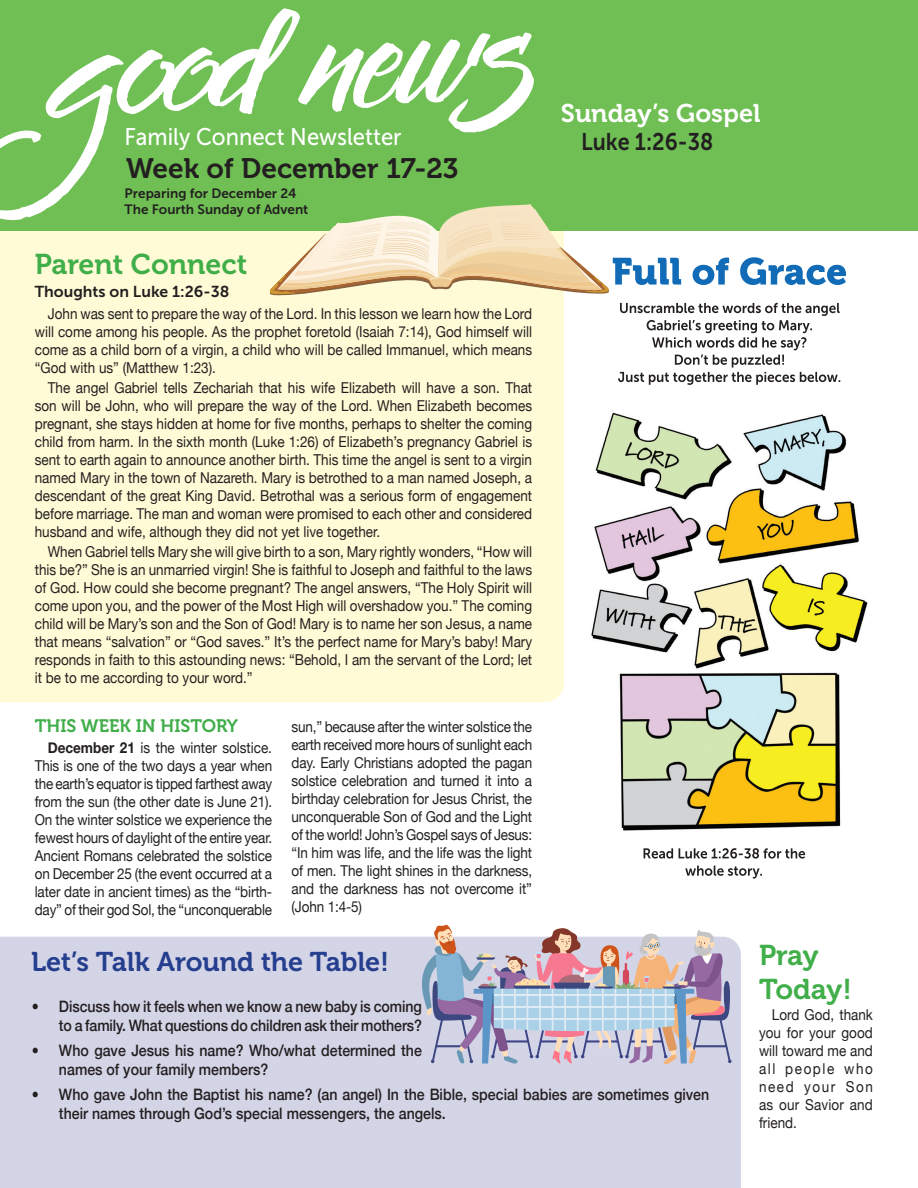
<style>
.page{position:relative;width:918px;height:1188px;background:#fff}
.page>*{position:absolute;margin:0;border:0;box-sizing:border-box;transform-origin:0 0}
.Parent_Connect{font:28.5px "Museo 700";color:#40ae49}
.Week_of{font:28.05px "Museo 700";color:#231f20}
.Let_s_Talk{font:27px "Museo 700";color:#253f8e}
.Subhead_1{font:25.5px "Museo 700";color:#fff}
.t1{font:24px "Museo Sans 500";color:#fff;scale:.92 1}
.Readings__no_scan_code{font:24px "Museo Sans 700";color:#231f20;scale:.9 1}
.This_WEek{font:18px "Museo 700";color:#40ae49}
.t2{font:500 15.75px/18.9px "Helvetica Neue";color:#231f20;scale:.9 1}
.Preparing_Thoughts{font:15.75px "Museo Sans 700";color:#231f20}
.Body_text{font:15px/18px "Helvetica Neue";color:#231f20;text-align:justify;scale:.9 1}
.Preparing_Thoughts-2{font:13.5px/16.2px "Museo Sans 700";color:#231f20}
.s1{font-weight:700}
</style>
<div class="page">
<img style="left:591px;top:302px;width:277px;height:564px">
<svg style="left:618px;top:303px;width:222px;height:82px"></svg>
<svg style="left:685px;top:866px;width:77px;height:13px"></svg>
<svg style="left:644px;top:848px;width:161px;height:11px"></svg>
<div style="left:0;top:297px;width:564px;height:405px;background:#fffbd6"></div>
<div style="left:0;top:937px;width:741px;height:251px;background:#d4d4e7"></div>
<svg style="left:422px;top:925px;width:310px;height:139px;background:#c0bbcb"></svg>
<hr style="left:494px;top:1018px;width:180px;height:2px;background:#deebf2">
<hr style="left:494px;top:1006px;width:180px;height:2px;background:#deebf2">
<hr style="left:494px;top:994px;width:180px;height:1px;background:#deebf2">
<div style="left:0;top:0;width:918px;height:231px;background:#6fbf54"></div>
<svg style="left:0;top:8px;width:846px;height:289px"></svg>
<p class="t1" style="left:125px;top:124px;width:303px">Family Connect Newsletter</p>
<p class="Week_of" style="left:126px;top:152px;width:334px">Week of December 17-23</p>
<p class="Preparing_Thoughts-2" style="left:125px;top:185px;width:185px">Preparing for December 24<br>The Fourth Sunday of Advent</p>
<p class="Subhead_1" style="left:561px;top:99px;width:201px">Sunday’s Gospel</p>
<p class="Readings__no_scan_code" style="left:581px;top:129px;width:148px">Luke 1:26-38</p>
<p class="Parent_Connect" style="left:35px;top:248px;width:214px">Parent Connect</p>
<p class="Preparing_Thoughts" style="left:35px;top:283px;width:196px">Thoughts on Luke 1:26-38</p>
<p class="Body_text" style="left:35px;top:305px;width:554px;text-indent:13px">John was sent to prepare the way of the Lord. In this lesson we learn how the Lord will come among his people. As the prophet foretold (Isaiah 7:14), God himself will come as a child born of a virgin, a child who will be called Immanuel, which means “God with us” (Matthew 1:23).</p>
<p class="Body_text" style="left:35px;top:379px;width:554px;text-indent:13px">The angel Gabriel tells Zechariah that his wife Elizabeth will have a son. That son will be John, who will prepare the way of the Lord. When Elizabeth becomes pregnant, she stays hidden at home for five months, perhaps to shelter the coming child from harm. In the sixth month (Luke 1:26) of Elizabeth’s pregnancy Gabriel is sent to earth again to announce another birth. This time the angel is sent to a virgin named Mary in the town of Nazareth. Mary is betrothed to a man named Joseph, a descendant of the great King David. Betrothal was a serious form of engagement before marriage. The man and woman were promised to each other and considered husband and wife, although they did not yet live together.</p>
<p class="Body_text" style="left:35px;top:543px;width:554px;text-indent:13px">When Gabriel tells Mary she will give birth to a son, Mary rightly wonders, “How will this be?” She is an unmarried virgin! She is faithful to Joseph and faithful to the laws of God. How could she become pregnant? The angel answers, “The Holy Spirit will come upon you, and the power of the Most High will overshadow you.” The coming child will be Mary’s son and the Son of God! Mary is to name her son Jesus, a name that means “salvation” or “God saves.” It’s the perfect name for Mary’s baby! Mary responds in faith to this astounding news: “Behold, I am the servant of the Lord; let it be to me according to your word.”</p>
<p class="This_WEek" style="left:35px;top:715px;width:205px">THIS WEEK IN HISTORY</p>
<p class="Body_text" style="left:35px;top:740px;width:265px;text-indent:13px"><span class="s1">December 21</span> is the winter solstice.<br>This is one of the two days a year when the earth’s equator is tipped farthest away from the sun (the other date is June 21).<br>On the winter solstice we experience the fewest hours of daylight of the entire year.<br>Ancient Romans celebrated the solstice on December 25 (the event occurred at a later date in ancient times) as the “birth&shy;day” of their god Sol, the “unconquerable</p>
<p class="Body_text" style="left:292px;top:719px;width:269px">sun,” because after the winter solstice the earth received more hours of sunlight each day. Early Christians adopted the pagan solstice celebration and turned it into a birthday celebration for Jesus Christ, the unconquerable Son of God and the Light of the world! John’s Gospel says of Jesus: “In him was life, and the life was the light of men. The light shines in the darkness, and the darkness has not overcome it” (John 1:4-5)</p>
<p class="Let_s_Talk" style="left:31px;top:947px;width:360px">Let’s Talk Around the Table!</p>
<p class="t2" style="left:32px;top:996px;width:435px;text-align:right">• Discuss how it feels when we know a new baby is coming to a family. What questions do children ask their mothers?</p>
<p class="t2" style="left:59px;top:1040px;width:405px;text-indent:-27px">• Who gave Jesus his name? Who/what determined the names of your family members?</p>
<p class="t2" style="left:59px;top:1084px;width:724px;text-indent:-27px">• Who gave John the Baptist his name? (an angel) In the Bible, special babies are sometimes given their names through God’s special messengers, the angels.</p>
<p class="Parent_Connect" style="left:759px;top:939px;width:61px">Pray</p>
<p class="Parent_Connect" style="left:759px;top:973px;width:94px">Today!</p>
<p class="Body_text" style="left:759px;top:1007px;width:128px;text-indent:13px">Lord God, thank you for your good will toward me and all people who need your Son as our Savior and friend.</p>
</div>
